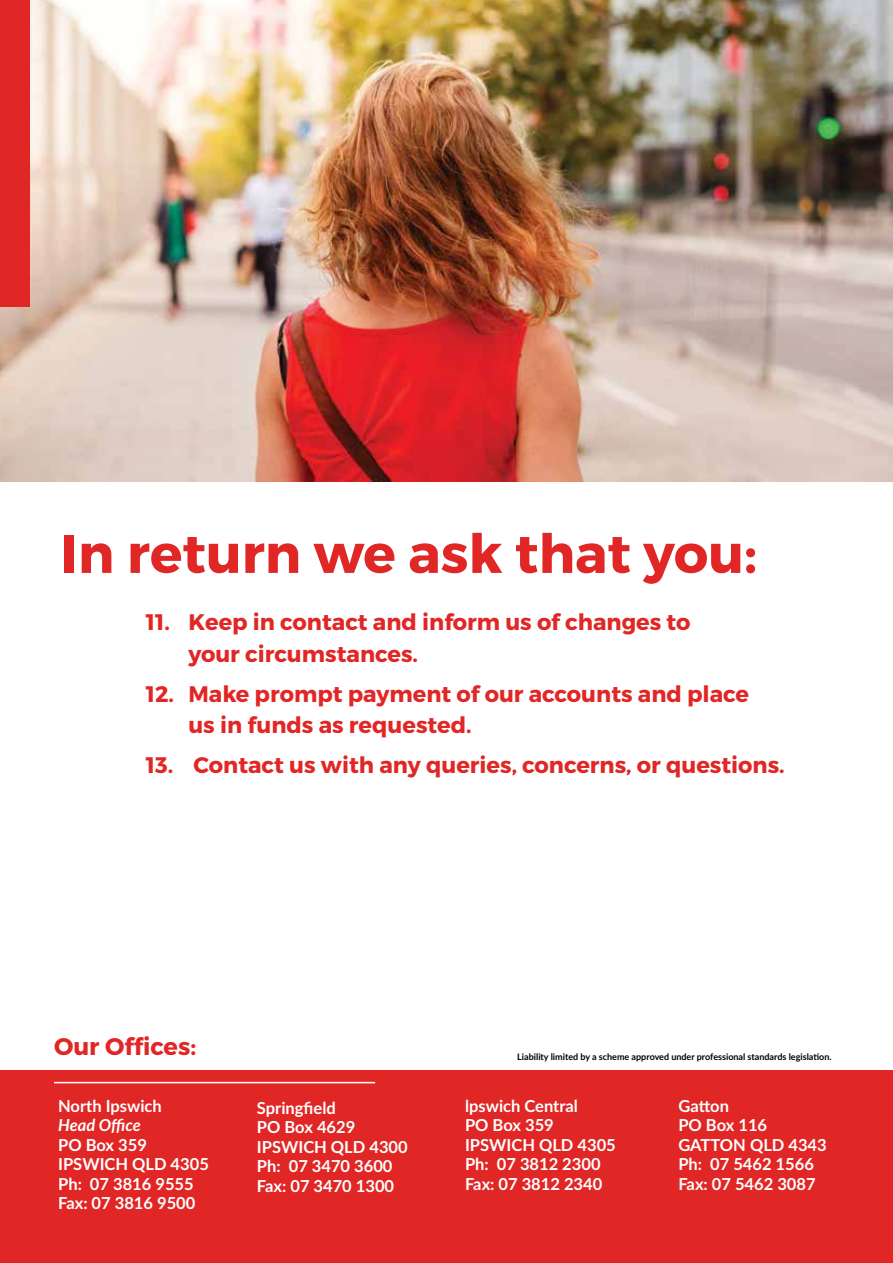
<style>
.page{position:relative;width:893px;height:1263px;background:#fff}
.page>*{position:absolute;margin:0;border:0;box-sizing:border-box;transform-origin:0 0}
.t1{font:700 54px "Montserrat";color:#e12726}
.t2{font:700 24px "Montserrat";color:#e12726}
.t3{font:700 22.5px/31.5px "Montserrat";color:#e12726}
.t4{font:700 16.5px/19.5px "Lato";color:#fff}
.t5{font:italic 700 16.5px "Lato";letter-spacing:-.005em;color:#fff}
.t6{font:700 9px "Lato";color:#000}
</style>
<div class="page">
<img style="left:0;top:0;width:893px;height:481px">
<div style="left:0;top:0;width:30px;height:307px;background:#e12726"></div>
<div style="left:0;top:1071px;width:893px;height:192px;background:#e12726"></div>
<hr style="left:54px;top:1082px;width:321px;height:1px;background:#fff">
<h1 class="t1" style="left:61px;top:520px;width:698px">In return we ask that you:</h1>
<h3 class="t3" style="left:188px;top:607px;width:504px;text-indent:-43px">11. Keep in contact and inform us of changes to your circumstances.</h3>
<h3 class="t3" style="left:188px;top:678px;width:562px;text-indent:-43px">12. Make prompt payment of our accounts and place us in funds as requested.</h3>
<h3 class="t3" style="left:146px;top:750px;width:640px">13. Contact us with any queries, concerns, or questions.</h3>
<h2 class="t2" style="left:54px;top:1031px;width:144px">Our Offices:</h2>
<p class="t4" style="left:58px;top:1095px;width:105px">North Ipswich</p>
<p class="t5" style="left:58px;top:1113px;width:84px">Head Office</p>
<p class="t4" style="left:58px;top:1134px;width:152px">PO Box 359<br>IPSWICH QLD 4305<br>Ph: 07 3816 9555<br>Fax: 07 3816 9500</p>
<p class="t4" style="left:68px;top:1197px;width:11px">2</p>
<p class="t4" style="left:257px;top:1097px;width:152px">Springfield<br>PO Box 4629<br>IPSWICH QLD 4300<br>Ph: 07 3470 3600<br>Fax: 07 3470 1300</p>
<p class="t6" style="left:517px;top:1050px;width:316px">Liability limited by a scheme approved under professional standards legislation.</p>
<p class="t4" style="left:465px;top:1095px;width:152px">lpswich Central<br>PO Box 359<br>IPSWICH QLD 4305<br>Ph: 07 3812 2300<br>Fax: 07 3812 2340</p>
<p class="t4" style="left:678px;top:1095px;width:150px">Gatton<br>PO Box 116<br>GATTON QLD 4343<br>Ph: 07 5462 1566<br>Fax: 07 5462 3087</p>
</div>
